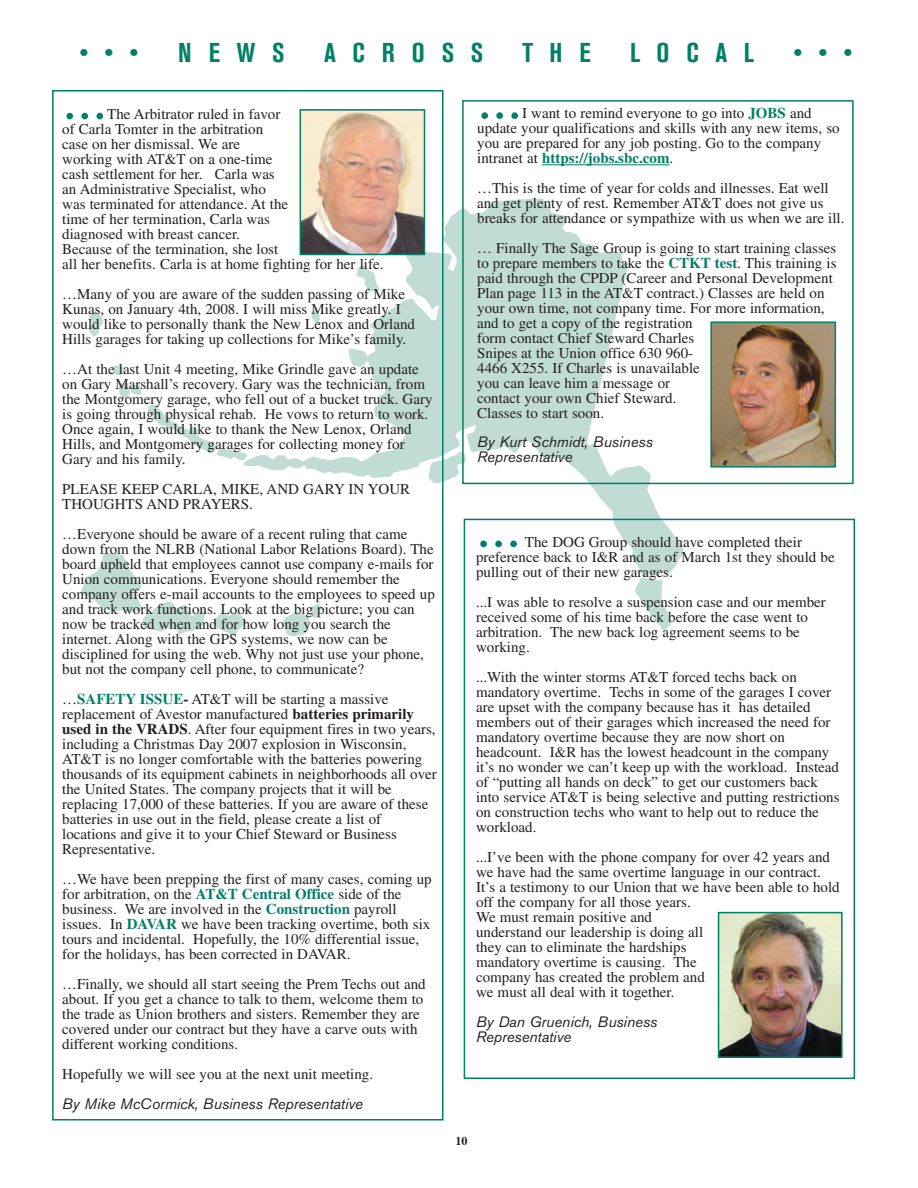
<style>
.page{position:relative;width:918px;height:1188px;background:#fff}
.page>*{position:absolute;margin:0;border:0;box-sizing:border-box;transform-origin:0 0}
.t1{font:60px "Times";color:#008066}
.t2{font:700 condensed 27px "Akzidenz Grotesk BE";letter-spacing:.615em;color:#008066}
.t3{font:15px/15px "Times";color:#231f20}
.t4{font:italic 15px/15px "Akzidenz Grotesk BE";color:#231f20}
.t5{font:700 12px "Times";color:#231f20}
.s1{font-weight:700;color:#008066}
.s2{font-weight:700}
</style>
<div class="page">
<svg style="left:244px;top:198px;width:440px;height:378px"></svg>
<svg style="left:357px;top:265px;width:22px;height:27px"></svg>
<svg style="left:89px;top:311px;width:14px;height:25px"></svg>
<svg style="left:312px;top:310px;width:8px;height:12px"></svg>
<svg style="left:113px;top:366px;width:11px;height:9px"></svg>
<svg style="left:119px;top:383px;width:22px;height:16px"></svg>
<svg style="left:147px;top:404px;width:100px;height:57px"></svg>
<svg style="left:429px;top:452px;width:37px;height:31px"></svg>
<svg style="left:635px;top:578px;width:36px;height:52px"></svg>
<div style="left:52px;top:90px;width:391px;height:1030px;border:2px solid #008066"></div>
<svg style="left:213px;top:612px;width:34px;height:24px"></svg>
<svg style="left:283px;top:604px;width:39px;height:32px"></svg>
<svg style="left:81px;top:553px;width:125px;height:81px"></svg>
<div style="left:464px;top:519px;width:391px;height:560px;border:2px solid #008066"></div>
<img style="left:721px;top:915px;width:119px;height:140px">
<div style="left:718px;top:912px;width:125px;height:146px;border:2px solid #008066"></div>
<img style="left:303px;top:112px;width:119px;height:140px">
<div style="left:300px;top:109px;width:125px;height:146px;border:2px solid #008066"></div>
<div style="left:462px;top:100px;width:392px;height:384px;border:2px solid #008066"></div>
<hr style="left:542px;top:164px;width:128px;height:1px;background:#008066">
<img style="left:713px;top:324px;width:120px;height:141px">
<div style="left:710px;top:321px;width:126px;height:147px;border:2px solid #008066"></div>
<h2 class="t2" style="left:79px;top:43px;width:61px">•••</h2>
<h2 class="t2" style="left:178px;top:43px;width:108px">NEWS</h2>
<h2 class="t2" style="left:324px;top:43px;width:160px">ACROSS</h2>
<h2 class="t2" style="left:523px;top:43px;width:70px">THE</h2>
<h2 class="t2" style="left:630px;top:43px;width:125px">LOCAL</h2>
<h2 class="t2" style="left:794px;top:43px;width:61px">•••</h2>
<p class="t3" style="left:62px;top:108px;width:323px;text-indent:45px">The Arbitrator ruled in favor<br>of Carla Tomter in the arbitration<br>case on her dismissal. We are<br>working with AT&amp;T on a one-time<br>cash settlement for her. Carla was<br>an Administrative Specialist, who<br>was terminated for attendance. At the<br>time of her termination, Carla was<br>diagnosed with breast cancer.<br>Because of the termination, she lost<br>all her benefits. Carla is at home fighting for her life.</p>
<p class="t3" style="left:62px;top:288px;width:354px">…Many of you are aware of the sudden passing of Mike Kunas, on January 4th, 2008. I will miss Mike greatly. I would like to personally thank the New Lenox and Orland Hills garages for taking up collections for Mike’s family.</p>
<p class="t3" style="left:62px;top:363px;width:372px">…At the last Unit 4 meeting, Mike Grindle gave an update on Gary Marshall’s recovery. Gary was the technician, from the Montgomery garage, who fell out of a bucket truck. Gary is going through physical rehab. He vows to return to work.<br>Once again, I would like to thank the New Lenox, Orland Hills, and Montgomery garages for collecting money for Gary and his family.</p>
<p class="t3" style="left:62px;top:483px;width:350px">PLEASE KEEP CARLA, MIKE, AND GARY IN YOUR<br>THOUGHTS AND PRAYERS.</p>
<p class="t3" style="left:62px;top:528px;width:374px">…Everyone should be aware of a recent ruling that came down from the NLRB (National Labor Relations Board). The board upheld that employees cannot use company e-mails for Union communications. Everyone should remember the company offers e-mail accounts to the employees to speed up and track work functions. Look at the big picture; you can now be tracked when and for how long you search the internet. Along with the GPS systems, we now can be disciplined for using the web. Why not just use your phone, but not the company cell phone, to communicate?</p>
<p class="t3" style="left:62px;top:693px;width:376px">…<span class="s1">SAFETY ISSUE</span><span class="s2">-</span> AT&amp;T will be starting a massive replacement of Avestor manufactured <span class="s2">batteries primarily used in the VRADS</span>. After four equipment fires in two years, including a Christmas Day 2007 explosion in Wisconsin, AT&amp;T is no longer comfortable with the batteries powering thousands of its equipment cabinets in neighborhoods all over the United States. The company projects that it will be replacing 17,000 of these batteries. If you are aware of these batteries in use out in the field, please create a list of locations and give it to your Chief Steward or Business Representative.</p>
<p class="t3" style="left:62px;top:873px;width:371px">…We have been prepping the first of many cases, coming up for arbitration, on the <span class="s1">AT&amp;T Central Office</span> side of the business. We are involved in the <span class="s1">Construction</span> payroll issues. In <span class="s1">DAVAR</span> we have been tracking overtime, both six tours and incidental. Hopefully, the 10% differential issue, for the holidays, has been corrected in DAVAR.</p>
<p class="t3" style="left:62px;top:978px;width:365px">…Finally, we should all start seeing the Prem Techs out and about. If you get a chance to talk to them, welcome them to the trade as Union brothers and sisters. Remember they are covered under our contract but they have a carve outs with different working conditions.</p>
<p class="t3" style="left:62px;top:1068px;width:312px">Hopefully we will see you at the next unit meeting.</p>
<p class="t4" style="left:62px;top:1098px;width:302px">By Mike McCormick, Business Representative</p>
<h1 class="t1" style="left:62px;top:78px;width:46px">...</h1>
<p class="t3" style="left:477px;top:107px;width:364px;text-indent:45px">I want to remind everyone to go into <span class="s1">JOBS</span> and update your qualifications and skills with any new items, so you are prepared for any job posting. Go to the company intranet at <span class="s1">https://jobs.sbc.com</span>.</p>
<p class="t3" style="left:477px;top:182px;width:369px">…This is the time of year for colds and illnesses. Eat well and get plenty of rest. Remember AT&amp;T does not give us breaks for attendance or sympathize with us when we are ill.</p>
<p class="t3" style="left:477px;top:242px;width:361px">… Finally The Sage Group is going to start training classes to prepare members to take the <span class="s1">CTKT test</span>. This training is paid through the CPDP (Career and Personal Development Plan page 113 in the AT&amp;T contract.) Classes are held on your own time, not company time. For more information, and to get a copy of the registration<br>form contact Chief Steward Charles<br>Snipes at the Union office 630 960-<br>4466 X255. If Charles is unavailable<br>you can leave him a message or<br>contact your own Chief Steward.<br>Classes to start soon.</p>
<p class="t4" style="left:477px;top:436px;width:177px">By Kurt Schmidt, Business<br>Representative</p>
<h1 class="t1" style="left:477px;top:77px;width:46px">...</h1>
<p class="t3" style="left:476px;top:536px;width:360px;text-indent:49px">The DOG Group should have completed their preference back to I&amp;R and as of March 1st they should be pulling out of their new garages.</p>
<p class="t3" style="left:476px;top:596px;width:351px">...I was able to resolve a suspension case and our member received some of his time back before the case went to arbitration. The new back log agreement seems to be working.</p>
<p class="t3" style="left:476px;top:671px;width:365px">...With the winter storms AT&amp;T forced techs back on mandatory overtime. Techs in some of the garages I cover are upset with the company because has it has detailed members out of their garages which increased the need for mandatory overtime because they are now short on headcount. I&amp;R has the lowest headcount in the company it’s no wonder we can’t keep up with the workload. Instead of “putting all hands on deck” to get our customers back into service AT&amp;T is being selective and putting restrictions on construction techs who want to help out to reduce the workload.</p>
<p class="t3" style="left:476px;top:851px;width:365px">...I’ve been with the phone company for over 42 years and we have had the same overtime language in our contract.<br>It’s a testimony to our Union that we have been able to hold off the company for all those years.<br>We must remain positive and<br>understand our leadership is doing all<br>they can to eliminate the hardships<br>mandatory overtime is causing. The<br>company has created the problem and<br>we must all deal with it together.</p>
<p class="t4" style="left:476px;top:1015px;width:183px">By Dan Gruenich, Business<br>Representative</p>
<h1 class="t1" style="left:476px;top:506px;width:46px">...</h1>
<p class="t5" style="left:456px;top:1137px;width:13px">10</p>
</div>
